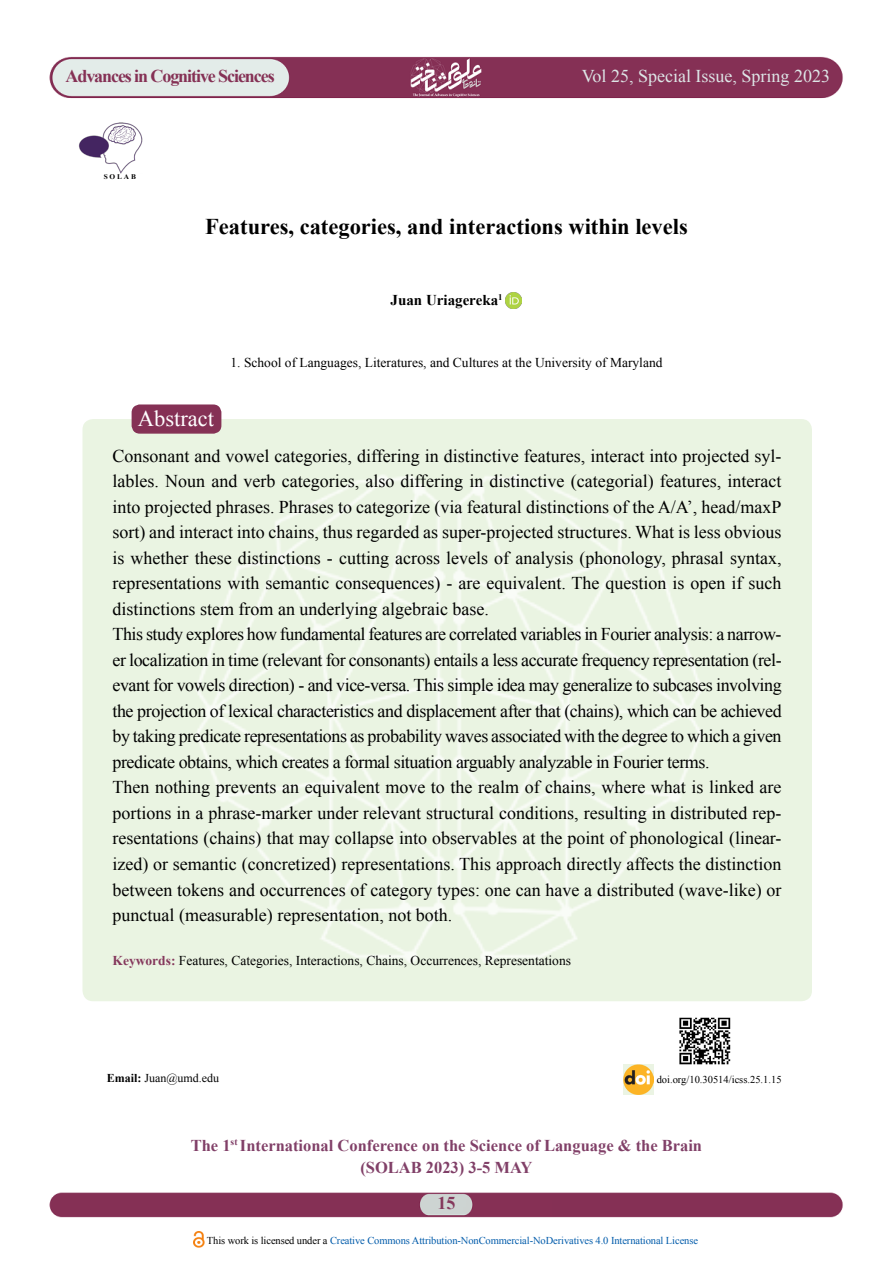
<style>
.page{position:relative;width:893px;height:1263px;background:#fff}
.page>*{position:absolute;margin:0;border:0;box-sizing:border-box;transform-origin:0 0}
.t1{font:700 22.5px "Times New Roman";color:#000}
.t2{font:22.5px "Times New Roman";color:#fff}
.t3{font:18px/25.5px "Times New Roman";color:#000;text-align:justify}
.t4{font:18px/25.5px "Times New Roman";letter-spacing:-.025em;color:#000}
.t5{font:18px "Times New Roman";color:#dde5e6}
.t6{font:700 18px "Times New Roman";letter-spacing:-.06em;color:#853155}
.t7{font:700 18px "Times New Roman";color:#85385c}
.t8{font:700 16.5px "Times New Roman";color:#814068}
.t9{font:700 15px "Times New Roman";color:#000}
.t10{font:13.5px "Times New Roman";color:#000}
.t11{font:12px "Times New Roman";color:#000}
.t12{font:10.5px "Times New Roman";letter-spacing:-.01em;color:#005baa}
.t13{font:10.5px "Times New Roman";color:#000}
.t14{font:700 9.6px "Times New Roman";color:#814068}
.t15{font:700 8.7px "Times New Roman";color:#000}
.t16{font:700 7.05px "Times New Roman";color:#000;scale:1.04 1}
.s1{font-weight:700;color:#85385c}
.s2{font-weight:700}
.s3{color:#000}
</style>
<div class="page">
<img style="left:49px;top:56px;width:794px;height:1190px">
<img style="left:194px;top:1231px;width:10px;height:17px">
<div style="left:82px;top:419px;width:730px;height:582px;background:#eaf4e2;border-radius:11px"></div>
<img style="left:196px;top:475px;width:506px;height:487px">
<div style="left:132px;top:405px;width:89px;height:28px;background:#853155;border-radius:8px"></div>
<div style="left:132px;top:404px;width:89px;height:30px;border:2px solid #853155;border-radius:8px"></div>
<img style="left:78px;top:121px;width:64px;height:53px">
<img style="left:624px;top:1065px;width:30px;height:29px">
<img style="left:671px;top:1014px;width:69px;height:59px">
<img style="left:506px;top:292px;width:16px;height:16px">
<p class="t6" style="left:66px;top:63px;width:211px">Advances in Cognitive Sciences</p>
<p class="t16" style="left:104px;top:171px;width:33px">OS LA B</p>
<p class="t5" style="left:582px;top:64px;width:250px">Vol 25, Special Issue, Spring 2023</p>
<p class="t1" style="left:205px;top:211px;width:484px">Features, categories, and interactions within levels</p>
<p class="t15" style="left:498px;top:291px;width:6px">1</p>
<p class="t9" style="left:391px;top:289px;width:109px">Juan Uriagereka</p>
<p class="t2" style="left:138px;top:403px;width:78px">Abstract</p>
<p class="t10" style="left:231px;top:353px;width:433px">1. School of Languages, Literatures, and Cultures at the University of Maryland</p>
<p class="t3" style="left:112px;top:443px;width:671px">Consonant and vowel categories, differing in distinctive features, interact into projected syl-</p>
<p class="t3" style="left:112px;top:494px;width:671px">into projected phrases. Phrases to categorize (via featural distinctions of the A A/ ,’ head/maxP sort) and interact into chains, thus regarded as super-projected structures. What is less obvious is whether these distinctions - cutting across levels of analysis (phonology, phrasal syntax, representations with semantic consequences) - are equivalent. The question is open if such distinctions stem from an underlying algebraic base.</p>
<p class="t3" style="left:112px;top:468px;width:671px">lables. Noun and verb categories, also differing in distinctive (categorial) features, interact</p>
<p class="t4" style="left:112px;top:621px;width:671px">This study explores how fundamental features are correlated variables in Fourier analysis a: narrow-</p>
<p class="t4" style="left:112px;top:647px;width:671px">er localization in time (relevant for consonants) entails a less accurate frequency representation (rel-</p>
<p class="t4" style="left:112px;top:672px;width:671px">evant for vowels direction -) and vice-versa. This simple idea may generalize to subcases involving</p>
<p class="t4" style="left:112px;top:698px;width:671px">the projection of lexical characteristics and displacement after that (chains ,) which can be achieved by taking predicate representations as probability waves associated with the degree to which a given predicate obtains, which creates a formal situation arguably analyzable in Fourier terms.<br>Then nothing prevents an equivalent move to the realm of chains, where what is linked are</p>
<p class="t3" style="left:112px;top:800px;width:671px">portions in a phrase-marker under relevant structural conditions, resulting in distributed rep-</p>
<p class="t3" style="left:112px;top:825px;width:671px">resentations (chains) that may collapse into observables at the point of phonological (linear-</p>
<p class="t3" style="left:112px;top:851px;width:671px">ized) or semantic (concretized) representations. This approach directly affects the distinction</p>
<p class="t3" style="left:112px;top:876px;width:671px">between tokens and occurrences of category types: one can have a distributed (wave-like) or punctual (measurable) representation, not both.</p>
<p class="t10" style="left:112px;top:952px;width:460px"><span class="s1">Keywords:</span> Features, Categories, Interactions, Chains, Occurrences, Representations</p>
<p class="t11" style="left:107px;top:1070px;width:114px"><span class="s2">Email:</span> Juan@umd.edu</p>
<p class="t13" style="left:657px;top:1072px;width:126px">doi.org/10.30514/icss.25.1.15</p>
<p class="t14" style="left:231px;top:1135px;width:8px">st</p>
<p class="t8" style="left:240px;top:1134px;width:464px">International Conference on the Science of Language &amp; the Brain</p>
<p class="t8" style="left:191px;top:1134px;width:41px">The 1</p>
<p class="t8" style="left:360px;top:1156px;width:174px">(SOLAB 2023) 3-5 MAY</p>
<p class="t7" style="left:437px;top:1191px;width:19px">15</p>
<p class="t12" style="left:207px;top:1233px;width:493px"><span class="s3">This work is licensed under a</span> Creative Commons Attribution-NonCommercial-NoDerivatives 4.0 International License</p>
</div>
